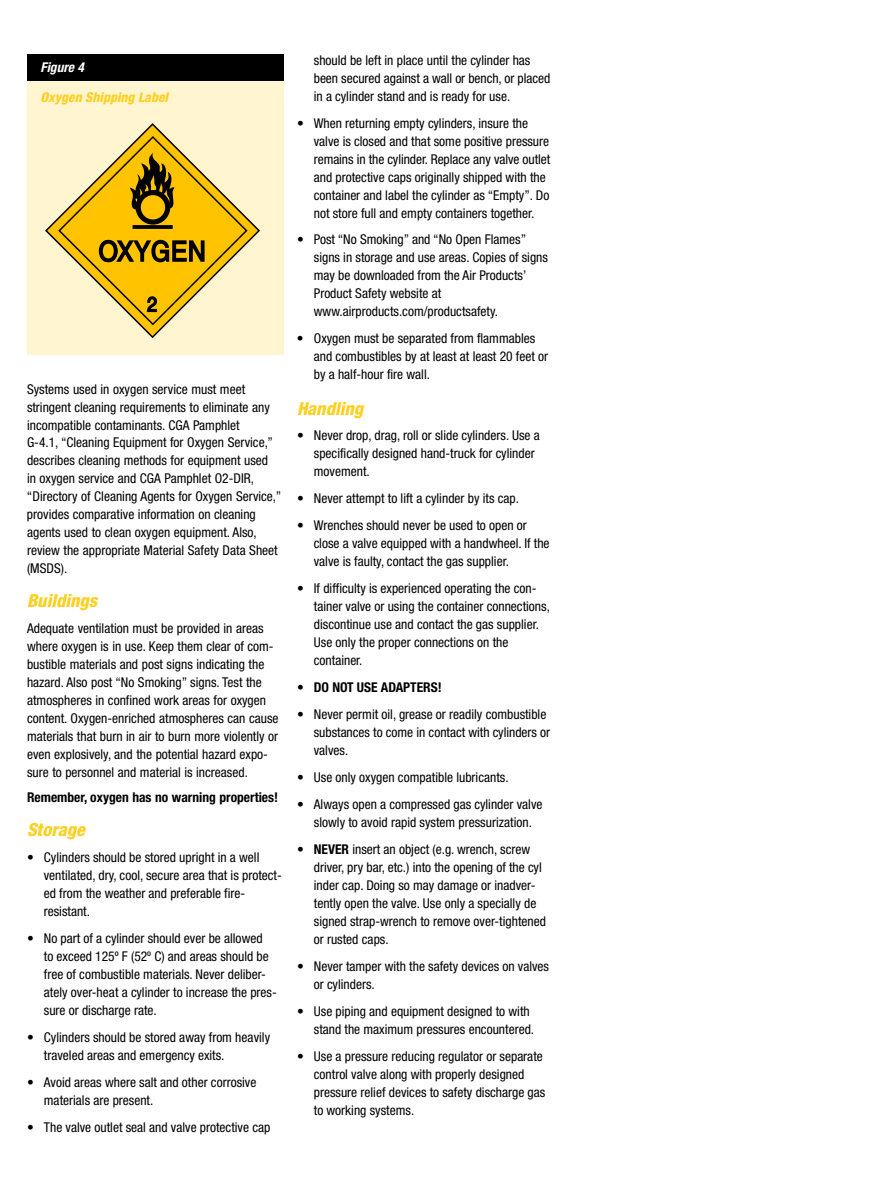
<style>
.page{position:relative;width:891px;height:1188px;background:#fff}
.page>*{position:absolute;margin:0;border:0;box-sizing:border-box;transform-origin:0 0}
.t1{font:italic 800 condensed 18px "Helvetica Neue";color:#ffd020}
.t2{font:condensed 13.5px/18px "Helvetica Neue";color:#000}
.t3{font:700 condensed 13.5px "Helvetica Neue";color:#000}
.t4{font:italic 800 condensed 13.5px "Helvetica Neue";color:#ffd020}
.t5{font:italic 700 condensed 13.5px "Helvetica Neue";color:#fff}
.s1{font-weight:700}
</style>
<div class="page">
<div style="left:27px;top:81px;width:257px;height:274px;background:#fff6d1"></div>
<div style="left:27px;top:54px;width:257px;height:27px;background:#000"></div>
<svg style="left:45px;top:123px;width:215px;height:216px"></svg>
<svg style="left:57px;top:135px;width:192px;height:191px"></svg>
<p class="t5" style="left:40px;top:60px;width:45px">Figure 4</p>
<p class="t4" style="left:40px;top:89px;width:129px">Oxygen Shipping Label</p>
<p class="t2" style="left:27px;top:380px;width:256px">Systems used in oxygen service must meet stringent cleaning requirements to eliminate any incompatible contaminants. CGA Pamphlet<br>G-4.1, “Cleaning Equipment for Oxygen Service,” describes cleaning methods for equipment used<br>in oxygen service and CGA Pamphlet O2-DIR, “Directory of Cleaning Agents for Oxygen Service,” provides comparative information on cleaning agents used to clean oxygen equipment. Also, review the appropriate Material Safety Data Sheet (MSDS).</p>
<h1 class="t1" style="left:27px;top:590px;width:72px">Buildings</h1>
<p class="t2" style="left:27px;top:619px;width:253px">Adequate ventilation must be provided in areas where oxygen is in use. Keep them clear of com&shy;bustible materials and post signs indicating the hazard. Also post “No Smoking” signs. Test the atmospheres in confined work areas for oxygen content. Oxygen-enriched atmospheres can cause materials that burn in air to burn more violently or even explosively, and the potential hazard expo&shy;sure to personnel and material is increased.</p>
<p class="t3" style="left:27px;top:789px;width:253px">Remember, oxygen has no warning properties!</p>
<h1 class="t1" style="left:27px;top:819px;width:59px">Storage</h1>
<p class="t2" style="left:44px;top:848px;width:240px;text-indent:-17px">• Cylinders should be stored upright in a well ventilated, dry, cool, secure area that is protect&shy;ed from the weather and preferable fire&shy;resistant.</p>
<p class="t2" style="left:44px;top:929px;width:235px;text-indent:-17px">• No part of a cylinder should ever be allowed<br>to exceed 125º F (52º C) and areas should be free of combustible materials. Never deliber&shy;ately over-heat a cylinder to increase the pres&shy;sure or discharge rate.</p>
<p class="t2" style="left:44px;top:1028px;width:228px;text-indent:-17px">• Cylinders should be stored away from heavily traveled areas and emergency exits.</p>
<p class="t2" style="left:44px;top:1073px;width:214px;text-indent:-17px">• Avoid areas where salt and other corrosive materials are present.</p>
<p class="t2" style="left:27px;top:1118px;width:245px">• The valve outlet seal and valve protective cap</p>
<p class="t2" style="left:314px;top:51px;width:238px">should be left in place until the cylinder has been secured against a wall or bench, or placed in a cylinder stand and is ready for use.</p>
<p class="t2" style="left:314px;top:114px;width:238px;text-indent:-17px">• When returning empty cylinders, insure the valve is closed and that some positive pressure remains in the cylinder. Replace any valve outlet and protective caps originally shipped with the container and label the cylinder as “Empty”. Do not store full and empty containers together.</p>
<p class="t2" style="left:314px;top:231px;width:236px;text-indent:-17px">• Post “No Smoking” and “No Open Flames” signs in storage and use areas. Copies of signs may be downloaded from the Air Products’ Product Safety website at www.airproducts.com/productsafety.</p>
<p class="t2" style="left:314px;top:330px;width:236px;text-indent:-17px">• Oxygen must be separated from flammables and combustibles by at least at least 20 feet or by a half-hour fire wall.</p>
<h1 class="t1" style="left:297px;top:397px;width:68px">Handling</h1>
<p class="t2" style="left:314px;top:427px;width:227px;text-indent:-17px">• Never drop, drag, roll or slide cylinders. Use a specifically designed hand-truck for cylinder movement.</p>
<p class="t2" style="left:297px;top:489px;width:224px">• Never attempt to lift a cylinder by its cap.</p>
<p class="t2" style="left:314px;top:516px;width:237px;text-indent:-17px">• Wrenches should never be used to open or close a valve equipped with a handwheel. If the valve is faulty, contact the gas supplier.</p>
<p class="t2" style="left:314px;top:579px;width:238px;text-indent:-17px">• If difficulty is experienced operating the con&shy;tainer valve or using the container connections, discontinue use and contact the gas supplier.<br>Use only the proper connections on the container.</p>
<p class="t3" style="left:297px;top:679px;width:146px">• DO NOT USE ADAPTERS!</p>
<p class="t2" style="left:314px;top:705px;width:238px;text-indent:-17px">• Never permit oil, grease or readily combustible substances to come in contact with cylinders or valves.</p>
<p class="t2" style="left:297px;top:768px;width:213px">• Use only oxygen compatible lubricants.</p>
<p class="t2" style="left:297px;top:795px;width:247px;text-align:center">• Always open a compressed gas cylinder valve slowly to avoid rapid system pressurization.</p>
<p class="t2" style="left:314px;top:840px;width:234px;text-indent:-17px"><span class="s1">• NEVER</span> insert an object (e.g. wrench, screw driver, pry bar, etc.) into the opening of the cyl inder cap. Doing so may damage or inadver&shy;tently open the valve. Use only a specially de signed strap-wrench to remove over-tightened or rusted caps.</p>
<p class="t2" style="left:314px;top:957px;width:237px;text-indent:-17px">• Never tamper with the safety devices on valves or cylinders.</p>
<p class="t2" style="left:314px;top:1002px;width:222px;text-indent:-17px">• Use piping and equipment designed to with stand the maximum pressures encountered.</p>
<p class="t2" style="left:314px;top:1047px;width:233px;text-indent:-17px">• Use a pressure reducing regulator or separate control valve along with properly designed pressure relief devices to safety discharge gas to working systems.</p>
</div>
